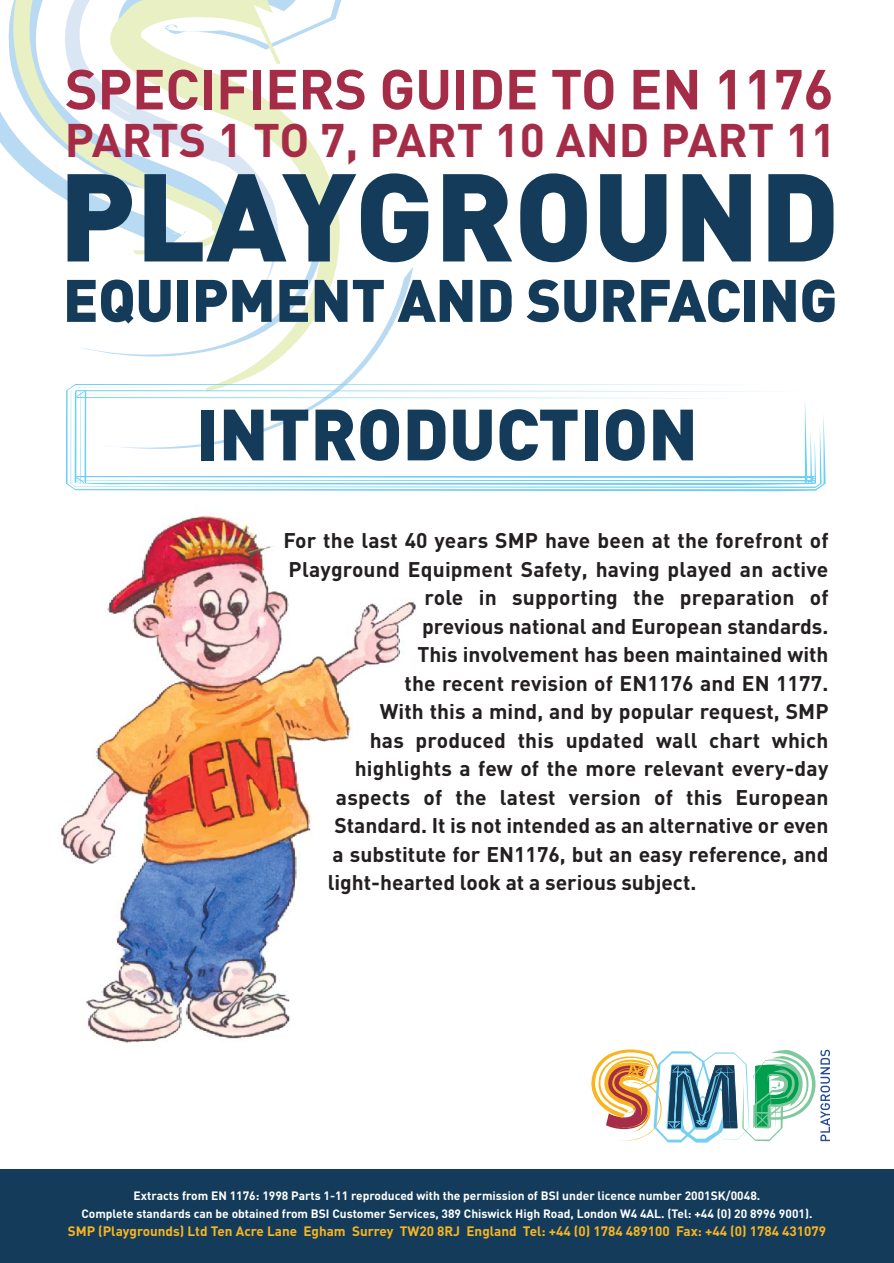
<style>
.page{position:relative;width:894px;height:1263px;background:#fff}
.page>*{position:absolute;margin:0;border:0;box-sizing:border-box;transform-origin:0 0}
.t1{font:900 122.7px "DIN";color:#143c5a}
.t2{font:900 71.25px "DIN";color:#143c5a}
.t3{font:900 58.95px "DIN";letter-spacing:-.01em;color:#143c5a}
.t4{font:700 55.5px "DIN";letter-spacing:-.005em;color:#a52c47}
.t5{font:700 46.5px "DIN";color:#a52c47}
.t6{font:700 21px "DIN";color:#231f20}
.t7{font:700 13.5px "DIN";color:#f8b521}
.t8{font:700 12px/18px "DIN";color:#fff;text-align:center}
</style>
<div class="page">
<svg style="left:13px;top:0;width:400px;height:383px"></svg>
<svg style="left:591px;top:1049px;width:238px;height:94px"></svg>
<svg style="left:66px;top:383px;width:751px;height:108px"></svg>
<img style="left:58px;top:515px;width:358px;height:528px">
<div style="left:0;top:1169px;width:893px;height:94px;background:#143c5a"></div>
<h3 class="t4" style="left:65px;top:70px;width:769px">SPECIFIERS GUIDE TO EN 1176</h3>
<h3 class="t5" style="left:65px;top:124px;width:772px">PARTS 1 TO 7, PART 10 AND PART 11</h3>
<h1 class="t1" style="left:59px;top:174px;width:782px">PLAYGROUND</h1>
<h3 class="t3" style="left:63px;top:280px;width:776px">EQUIPMENT AND SURFACING</h3>
<h2 class="t2" style="left:196px;top:410px;width:503px">INTRODUCTION</h2>
<p class="t6" style="left:283px;top:533px;width:546px">For the last 40 years SMP have been at the forefront of</p>
<p class="t6" style="left:288px;top:562px;width:541px">Playground Equipment Safety, having played an active</p>
<p class="t6" style="left:424px;top:590px;width:405px">role in supporting the preparation of</p>
<p class="t6" style="left:422px;top:619px;width:408px">previous national and European standards.</p>
<p class="t6" style="left:417px;top:647px;width:412px">This involvement has been maintained with</p>
<p class="t6" style="left:404px;top:676px;width:425px">the recent revision of EN1176 and EN 1177.</p>
<p class="t6" style="left:379px;top:704px;width:450px">With this a mind, and by popular request, SMP</p>
<p class="t6" style="left:370px;top:733px;width:460px">has produced this updated wall chart which</p>
<p class="t6" style="left:354px;top:761px;width:475px">highlights a few of the more relevant every-day</p>
<p class="t6" style="left:336px;top:790px;width:494px">aspects of the latest version of this European</p>
<p class="t6" style="left:334px;top:818px;width:495px">Standard. It is not intended as an alternative or even</p>
<p class="t6" style="left:332px;top:847px;width:497px">a substitute for EN1176, but an easy reference, and</p>
<p class="t6" style="left:327px;top:875px;width:370px">light-hearted look at a serious subject.</p>
<p class="t8" style="left:81px;top:1188px;width:732px">Extracts from EN 1176: 1998 Parts 1-11 reproduced with the permission of BSI under licence number 2001SK/0048.<br>Complete standards can be obtained from BSI Customer Services, 389 Chiswick High Road, London W4 4AL. (Tel: +44 (0) 20 8996 9001).</p>
<p class="t7" style="left:68px;top:1226px;width:759px">SMP (Playgrounds) Ltd Ten Acre Lane Egham Surrey TW20 8RJ England Tel: +44 (0) 1784 489100 Fax: +44 (0) 1784 431079</p>
</div>
